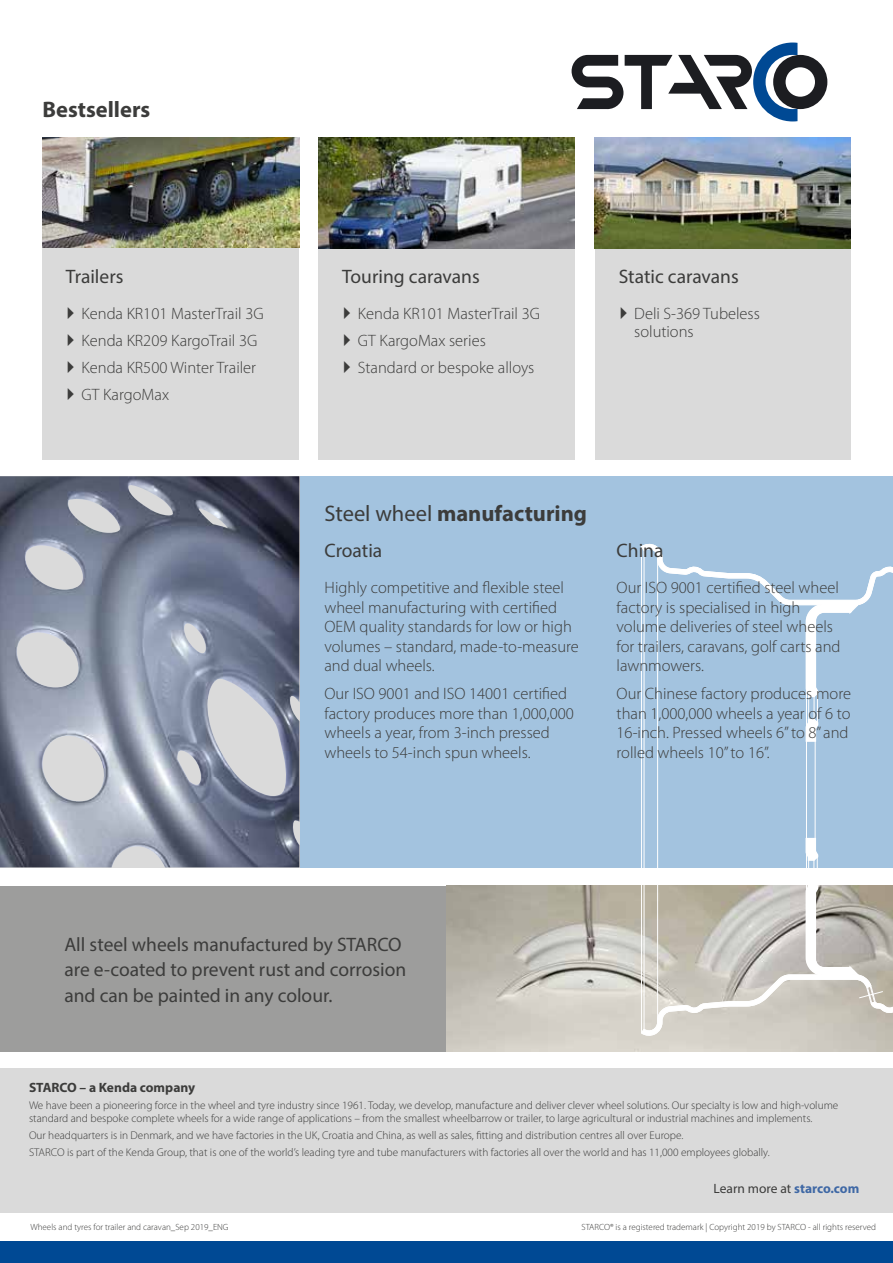
<style>
.page{position:relative;width:893px;height:1263px;background:#fff}
.page>*{position:absolute;margin:0;border:0;box-sizing:border-box;transform-origin:0 0}
.t1{font:700 22.5px "Myriad Pro";color:#3c3c3b}
.t2{font:19.5px/25.5px "Myriad Pro";color:#3c3c3b}
.t3{font:300 16.5px/19.5px "Myriad Pro";color:#3c3c3b}
.t4{font:13.5px "Myriad Pro";color:#3c3c3b}
.t5{font:700 13.5px "Myriad Pro";color:#3c3c3b}
.t6{font:300 11.25px/12.8px "Myriad Pro";color:#3c3c3b}
.t7{font:300 9px "Myriad Pro";color:#3c3c3b}
.s1{font-weight:400}
.s2{font-weight:700;color:#3f68a5}
</style>
<div class="page">
<div style="left:0;top:1242px;width:893px;height:21px;background:#004994"></div>
<svg style="left:572px;top:43px;width:255px;height:78px"></svg>
<div style="left:43px;top:240px;width:256px;height:219px;background:#dadada"></div>
<div style="left:318px;top:240px;width:257px;height:219px;background:#dadada"></div>
<div style="left:595px;top:240px;width:255px;height:219px;background:#dadada"></div>
<div style="left:0;top:476px;width:893px;height:391px;background:#a3c3df"></div>
<div style="left:0;top:1068px;width:893px;height:145px;background:#dadada"></div>
<div style="left:0;top:886px;width:446px;height:165px;background:#9d9d9c"></div>
<img style="left:446px;top:886px;width:447px;height:165px">
<img style="left:0;top:476px;width:299px;height:391px">
<img style="left:43px;top:138px;width:256px;height:109px">
<img style="left:318px;top:138px;width:257px;height:110px">
<img style="left:595px;top:138px;width:255px;height:110px">
<svg style="left:641px;top:543px;width:252px;height:493px"></svg>
<h1 class="t1" style="left:43px;top:94px;width:109px">Bestsellers</h1>
<p class="t2" style="left:66px;top:263px;width:59px">Trailers</p>
<p class="t3" style="left:81px;top:300px;width:184px;line-height:27.3px">Kenda KR101 MasterTrail 3G<br>Kenda KR209 KargoTrail 3G<br>Kenda KR500 Winter Trailer<br>GT KargoMax</p>
<p class="t2" style="left:342px;top:263px;width:139px">Touring caravans</p>
<p class="t3" style="left:358px;top:300px;width:184px;line-height:27.3px">Kenda KR101 MasterTrail 3G<br>GT KargoMax series<br>Standard or bespoke alloys</p>
<p class="t2" style="left:619px;top:263px;width:122px">Static caravans</p>
<p class="t3" style="left:634px;top:304px;width:127px;line-height:18.8px">Deli S-369 Tubeless solutions</p>
<h1 class="t1" style="left:324px;top:499px;width:264px"><span class="s1">Steel wheel</span> manufacturing</h1>
<p class="t2" style="left:324px;top:538px;width:59px">Croatia</p>
<p class="t3" style="left:324px;top:578px;width:256px">Highly competitive and flexible steel wheel manufacturing with certified OEM quality standards for low or high volumes – standard, made-to-measure and dual wheels.</p>
<p class="t3" style="left:324px;top:684px;width:251px">Our ISO 9001 and ISO 14001 certified factory produces more than 1,000,000 wheels a year, from 3-inch pressed wheels to 54-inch spun wheels.</p>
<p class="t2" style="left:617px;top:538px;width:48px">China</p>
<p class="t3" style="left:617px;top:578px;width:225px">Our ISO 9001 certified steel wheel factory is specialised in high volume deliveries of steel wheels for trailers, caravans, golf carts and lawnmowers.</p>
<p class="t3" style="left:617px;top:684px;width:236px">Our Chinese factory produces more than 1,000,000 wheels a year of 6 to<br>16-inch. Pressed wheels 6” to 8” and rolled wheels 10” to 16”.</p>
<p class="t2" style="left:64px;top:931px;width:343px">All steel wheels manufactured by STARCO are e-coated to prevent rust and corrosion and can be painted in any colour.</p>
<p class="t5" style="left:29px;top:1079px;width:168px">STARCO – a Kenda company</p>
<p class="t6" style="left:29px;top:1099px;width:811px">We have been a pioneering force in the wheel and tyre industry since 1961. Today, we develop, manufacture and deliver clever wheel solutions. Our specialty is low and high-volume standard and bespoke complete wheels for a wide range of applications – from the smallest wheelbarrow or trailer, to large agricultural or industrial machines and implements.</p>
<p class="t6" style="left:29px;top:1127px;width:742px;line-height:17px">Our headquarters is in Denmark, and we have factories in the UK, Croatia and China, as well as sales, fitting and distribution centres all over Europe.<br>STARCO is part of the Kenda Group, that is one of the world’s leading tyre and tube manufacturers with factories all over the world and has 11,000 employees globally.</p>
<p class="t4" style="left:713px;top:1180px;width:147px">Learn more at <span class="s2">starco.com</span></p>
<p class="t7" style="left:30px;top:1222px;width:200px">Wheels and tyres for trailer and caravan_Sep 2019_ENG</p>
<p class="t7" style="left:581px;top:1222px;width:296px">STARCO® is a registered trademark | Copyright 2019 by STARCO - all rights reserved</p>
</div>
